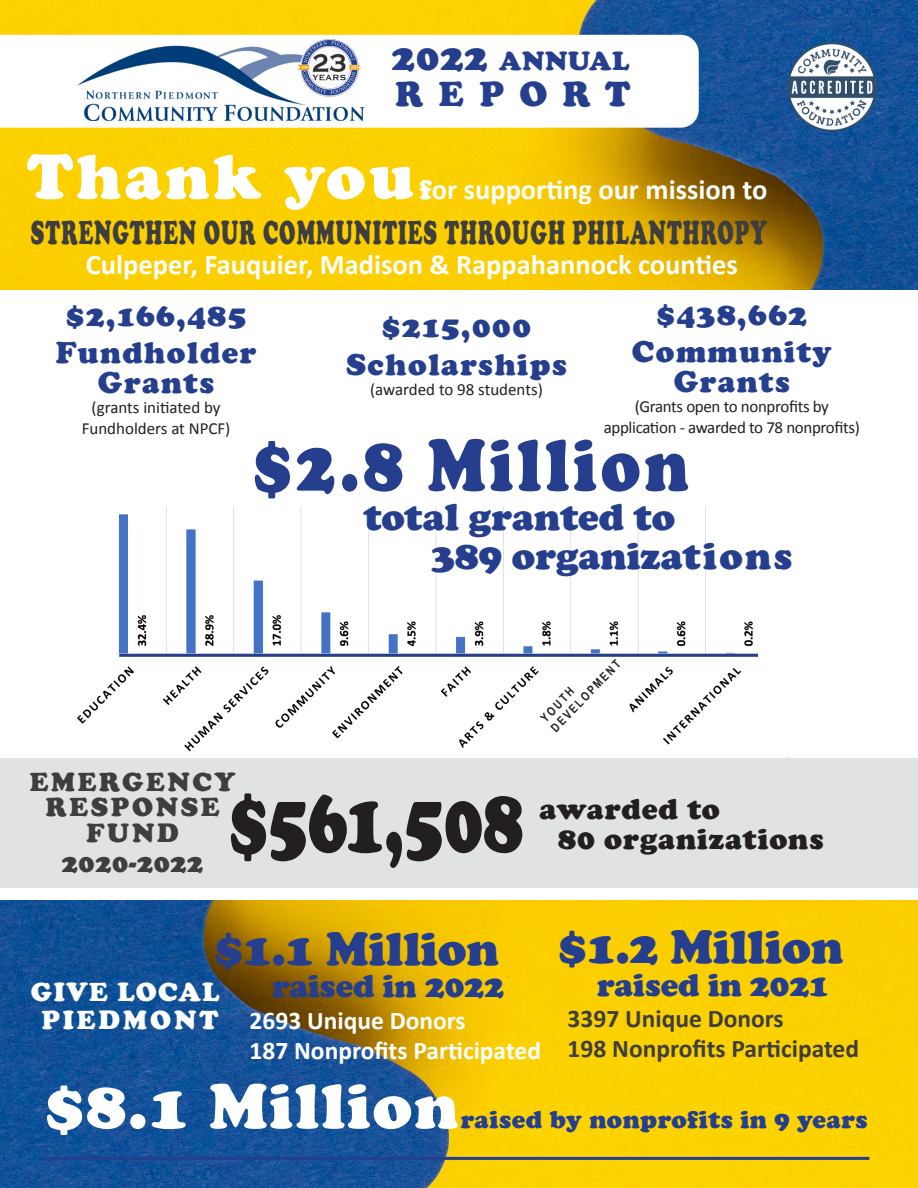
<style>
.page{position:relative;width:918px;height:1188px;background:#fff}
.page>*{position:absolute;margin:0;border:0;box-sizing:border-box;transform-origin:0 0}
.t1{font:900 90.45px "Cooper";color:#231f20;scale:.73 1}
.t2{font:900 76.5px "Cooper";letter-spacing:.06em;color:#253f8e;scale:.86 1}
.t3{font:900 66px "Cooper";letter-spacing:.03em;color:#fff}
.t4{font:900 66px "Cooper";letter-spacing:.05em;color:#fff}
.t5{font:900 48px "Cooper";color:#253f8e}
.t6{font:900 39px/39px "Cooper";color:#253f8e}
.t7{font:900 36px "Cooper";letter-spacing:.43em;color:#253f8e}
.t8{font:900 34.2px "Cooper";letter-spacing:.05em;color:#3e3e3f;scale:.61 1}
.t9{font:900 33px "Cooper";color:#253f8e}
.t10{font:900 31.05px/37.3px "Cooper";letter-spacing:.05em;color:#253f8e;text-align:center}
.t11{font:900 30px/30px "Cooper";letter-spacing:.03em;color:#231f20}
.t12{font:700 28.5px "Calibri";color:#fff}
.t13{font:900 27px/25.7px "Cooper";letter-spacing:.1em;color:#3e3e3f;text-align:center}
.t14{font:900 27px/28.5px "Cooper";letter-spacing:.08em;color:#fff;text-align:center}
.t15{font:900 27px "Cooper";letter-spacing:.02em;color:#253f8e}
.t16{font:900 27px "Cooper";letter-spacing:.02em;color:#3e3e3f}
.t17{font:700 25.5px "Calibri";color:#fff}
.t18{font:700 25.5px "Calibri";color:#3e3e3f}
.t19{font:900 25.5px "Cooper";letter-spacing:.02em;color:#253f8e}
.t20{font:16.95px/20.4px "Calibri";letter-spacing:-.02em;color:#231f20;text-align:center}
.t21{font:16.95px/20.4px "Calibri";color:#231f20;text-align:center}
.t22{font:700 12px "Arial Narrow";color:#231f20}
.s1{font-size:39px}
.s2{font-family:"Cooper";font-weight:900}
</style>
<div class="page">
<img style="left:0;top:900px;width:918px;height:288px">
<div style="left:0;top:758px;width:918px;height:130px;background:#e1e2e4"></div>
<hr style="left:42px;top:1157px;width:827px;height:3px;background:#253f8e">
<img style="left:77px;top:507px;width:681px;height:245px">
<div style="left:93px;top:502px;width:23px;height:155px;background:#fff"></div>
<hr style="left:119px;top:654px;width:641px;height:3px;background:#253f8e">
<img style="left:0;top:0;width:918px;height:289px">
<svg style="left:0;top:35px;width:699px;height:93px"></svg>
<img style="left:74px;top:38px;width:306px;height:85px">
<img style="left:787px;top:42px;width:90px;height:90px;border-radius:45px">
<div style="left:336px;top:662px;width:13px;height:10px;background:#fff"></div>
<svg style="left:519px;top:662px;width:97px;height:89px"></svg>
<p class="t15" style="left:392px;top:45px;width:239px"><span class="s1">2022</span> ANNUAL</p>
<p class="t7" style="left:396px;top:73px;width:236px">REPORT</p>
<p class="t4" style="left:27px;top:138px;width:388px">Thank you</p>
<p class="t12" style="left:420px;top:171px;width:349px"><span class="s2">f</span>or supporting our mission to</p>
<p class="t8" style="left:31px;top:213px;width:1208px">STRENGTHEN OUR COMMUNITIES THROUGH PHILANTHROPY</p>
<p class="t12" style="left:86px;top:247px;width:654px">Culpeper, Fauquier, Madison &amp; Rappahannock counties</p>
<p class="t10" style="left:56px;top:297px;width:202px">$2,166,485<br>Fundholder</p>
<p class="t10" style="left:98px;top:364px;width:118px">Grants</p>
<p class="t21" style="left:82px;top:398px;width:150px">(grants initiated by<br>Fundholders at NPCF)</p>
<p class="t10" style="left:346px;top:308px;width:222px">$215,000<br>Scholarships</p>
<p class="t21" style="left:370px;top:379px;width:174px">(awarded to 98 students)</p>
<p class="t10" style="left:632px;top:296px;width:201px">$438,662<br>Community</p>
<p class="t10" style="left:674px;top:363px;width:118px">Grants</p>
<p class="t20" style="left:604px;top:397px;width:258px">(Grants open to nonprofits by application - awarded to 78 nonprofits)</p>
<p class="t2" style="left:253px;top:420px;width:509px">$2.8 Million</p>
<p class="t6" style="left:432px;top:497px;width:362px;text-indent:-68px">total granted to<br>389 organizations</p>
<p class="t22" style="left:548px;top:725px;width:96px;rotate:-46deg">DEVELOPMENT</p>
<p class="t22" style="left:538px;top:715px;width:44px;rotate:-46deg">YOUTH</p>
<p class="t13" style="left:30px;top:769px;width:207px">EMERGENCY<br>RESPONSE<br>FUND</p>
<p class="t16" style="left:62px;top:847px;width:143px">2020-2022</p>
<p class="t1" style="left:229px;top:769px;width:405px">$561,508</p>
<p class="t11" style="left:558px;top:794px;width:267px;text-indent:-19px">awarded to<br>80 organizations</p>
<p class="t5" style="left:214px;top:920px;width:286px">$1.1 Million</p>
<p class="t9" style="left:272px;top:966px;width:234px">raised in 2022</p>
<p class="t14" style="left:31px;top:977px;width:190px">GIVE LOCAL<br>PIEDMONT</p>
<p class="t17" style="left:250px;top:1004px;width:218px">2693 Unique Donors</p>
<p class="t17" style="left:250px;top:1035px;width:293px">187 Nonprofits Participated</p>
<p class="t5" style="left:558px;top:919px;width:287px">$1.2 Million</p>
<p class="t9" style="left:597px;top:966px;width:233px">raised in 2021</p>
<p class="t18" style="left:568px;top:1002px;width:218px">3397 Unique Donors</p>
<p class="t18" style="left:568px;top:1033px;width:293px">198 Nonprofits Participated</p>
<p class="t3" style="left:45px;top:1068px;width:415px">$8.1 Million</p>
<p class="t19" style="left:461px;top:1105px;width:408px">raised by nonprofits in 9 years</p>
</div>
